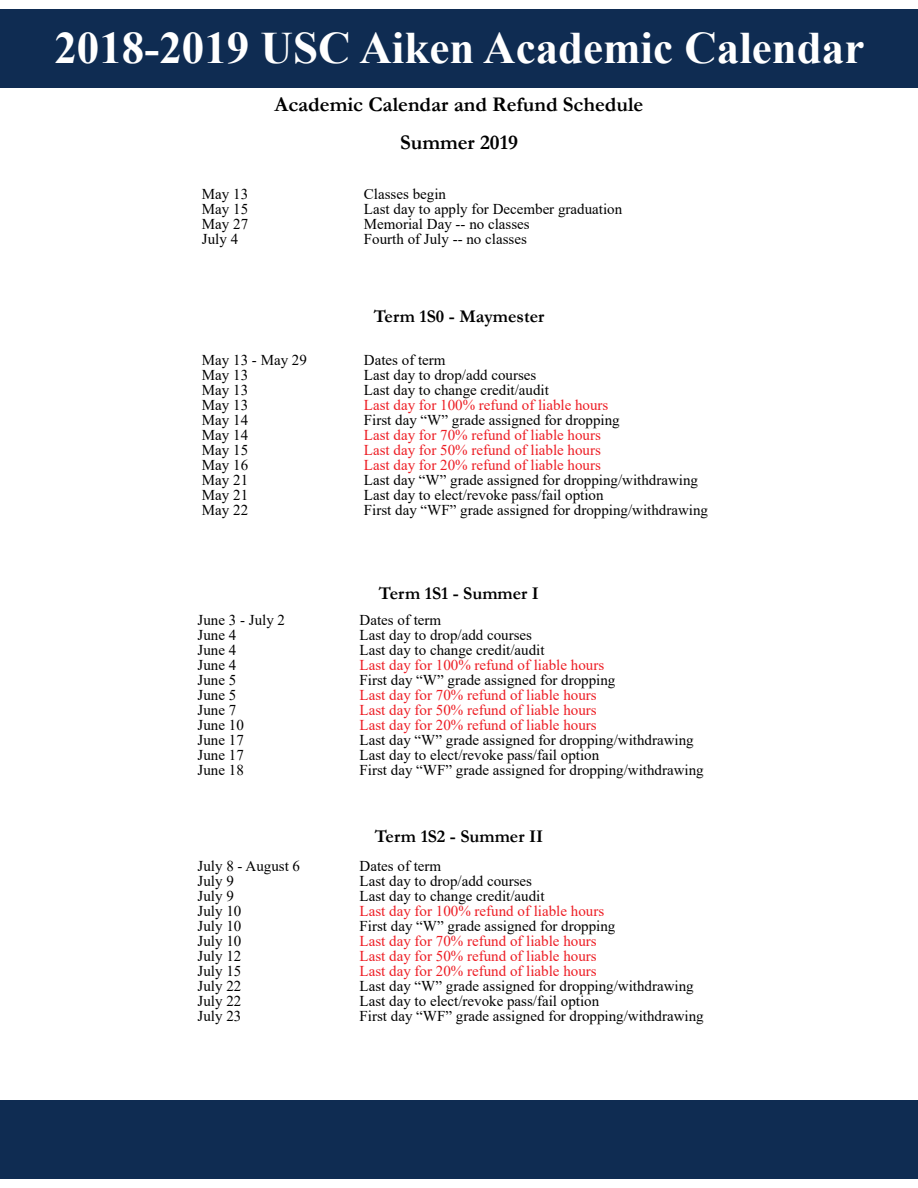
<style>
.page{position:relative;width:918px;height:1188px;background:#fff}
.page>*{position:absolute;margin:0;border:0;box-sizing:border-box;transform-origin:0 0}
.t1{font:700 45px "Times New Roman";color:#fff}
.t2{font:700 21px/37.8px "Garamond";color:#000;text-align:center}
.t3{font:700 18px "Garamond";color:#000}
.t4{font:15px "Times New Roman";color:#000}
.t5{font:15px "Times New Roman";color:#ed1d24}
</style>
<div class="page">
<div style="left:0;top:10px;width:918px;height:77px;background:#0f2c52"></div>
<div style="left:0;top:1101px;width:918px;height:77px;background:#0f2c52"></div>
<h1 class="t1" style="left:54px;top:16px;width:811px">2018-2019 USC Aiken Academic Calendar</h1>
<h2 class="t2" style="left:275px;top:85px;width:370px">Academic Calendar and Refund Schedule<br>Summer 2019</h2>
<p class="t4" style="left:202px;top:183px;width:48px">May 13</p>
<p class="t4" style="left:364px;top:183px;width:84px">Classes begin</p>
<p class="t4" style="left:202px;top:198px;width:48px">May 15</p>
<p class="t4" style="left:364px;top:198px;width:260px">Last day to apply for December graduation</p>
<p class="t4" style="left:202px;top:213px;width:48px">May 27</p>
<p class="t4" style="left:364px;top:213px;width:167px">Memorial Day -- no classes</p>
<p class="t4" style="left:202px;top:228px;width:38px">July 4</p>
<p class="t4" style="left:364px;top:228px;width:164px">Fourth of July -- no classes</p>
<p class="t3" style="left:374px;top:304px;width:172px">Term 1S0 - Maymester</p>
<p class="t4" style="left:202px;top:349px;width:106px">May 13 - May 29</p>
<p class="t4" style="left:364px;top:349px;width:83px">Dates of term</p>
<p class="t4" style="left:202px;top:364px;width:48px">May 13</p>
<p class="t4" style="left:364px;top:364px;width:174px">Last day to drop/add courses</p>
<p class="t4" style="left:202px;top:379px;width:48px">May 13</p>
<p class="t4" style="left:364px;top:379px;width:186px">Last day to change credit/audit</p>
<p class="t4" style="left:202px;top:394px;width:48px">May 13</p>
<p class="t5" style="left:364px;top:394px;width:246px">Last day for 100% refund of liable hours</p>
<p class="t4" style="left:202px;top:409px;width:48px">May 14</p>
<p class="t4" style="left:364px;top:409px;width:257px">First day “W” grade assigned for dropping</p>
<p class="t4" style="left:202px;top:424px;width:48px">May 14</p>
<p class="t5" style="left:364px;top:424px;width:239px">Last day for 70% refund of liable hours</p>
<p class="t4" style="left:202px;top:439px;width:48px">May 15</p>
<p class="t5" style="left:364px;top:439px;width:239px">Last day for 50% refund of liable hours</p>
<p class="t4" style="left:202px;top:454px;width:48px">May 16</p>
<p class="t5" style="left:364px;top:454px;width:239px">Last day for 20% refund of liable hours</p>
<p class="t4" style="left:202px;top:469px;width:48px">May 21</p>
<p class="t4" style="left:364px;top:469px;width:336px">Last day “W” grade assigned for dropping/withdrawing</p>
<p class="t4" style="left:202px;top:484px;width:48px">May 21</p>
<p class="t4" style="left:364px;top:484px;width:241px">Last day to elect/revoke pass/fail option</p>
<p class="t4" style="left:202px;top:499px;width:48px">May 22</p>
<p class="t4" style="left:364px;top:499px;width:346px">First day “WF” grade assigned for dropping/withdrawing</p>
<p class="t3" style="left:379px;top:581px;width:162px">Term 1S1 - Summer I</p>
<p class="t4" style="left:198px;top:610px;width:89px">June 3 - July 2</p>
<p class="t4" style="left:360px;top:610px;width:83px">Dates of term</p>
<p class="t4" style="left:198px;top:625px;width:40px">June 4</p>
<p class="t4" style="left:360px;top:625px;width:174px">Last day to drop/add courses</p>
<p class="t4" style="left:198px;top:640px;width:40px">June 4</p>
<p class="t4" style="left:360px;top:640px;width:186px">Last day to change credit/audit</p>
<p class="t4" style="left:198px;top:655px;width:40px">June 4</p>
<p class="t5" style="left:360px;top:655px;width:246px">Last day for 100% refund of liable hours</p>
<p class="t4" style="left:198px;top:670px;width:40px">June 5</p>
<p class="t4" style="left:360px;top:670px;width:257px">First day “W” grade assigned for dropping</p>
<p class="t4" style="left:198px;top:685px;width:40px">June 5</p>
<p class="t5" style="left:360px;top:685px;width:239px">Last day for 70% refund of liable hours</p>
<p class="t4" style="left:198px;top:700px;width:40px">June 7</p>
<p class="t5" style="left:360px;top:700px;width:239px">Last day for 50% refund of liable hours</p>
<p class="t4" style="left:198px;top:715px;width:48px">June 10</p>
<p class="t5" style="left:360px;top:715px;width:239px">Last day for 20% refund of liable hours</p>
<p class="t4" style="left:198px;top:730px;width:48px">June 17</p>
<p class="t4" style="left:360px;top:730px;width:336px">Last day “W” grade assigned for dropping/withdrawing</p>
<p class="t4" style="left:198px;top:745px;width:48px">June 17</p>
<p class="t4" style="left:360px;top:745px;width:241px">Last day to elect/revoke pass/fail option</p>
<p class="t4" style="left:198px;top:760px;width:48px">June 18</p>
<p class="t4" style="left:360px;top:760px;width:346px">First day “WF” grade assigned for dropping/withdrawing</p>
<p class="t3" style="left:375px;top:824px;width:170px">Term 1S2 - Summer II</p>
<p class="t4" style="left:198px;top:856px;width:104px">July 8 - August 6</p>
<p class="t4" style="left:360px;top:856px;width:83px">Dates of term</p>
<p class="t4" style="left:198px;top:871px;width:38px">July 9</p>
<p class="t4" style="left:360px;top:871px;width:174px">Last day to drop/add courses</p>
<p class="t4" style="left:198px;top:886px;width:38px">July 9</p>
<p class="t4" style="left:360px;top:886px;width:186px">Last day to change credit/audit</p>
<p class="t4" style="left:198px;top:901px;width:45px">July 10</p>
<p class="t5" style="left:360px;top:901px;width:246px">Last day for 100% refund of liable hours</p>
<p class="t4" style="left:198px;top:916px;width:45px">July 10</p>
<p class="t4" style="left:360px;top:916px;width:257px">First day “W” grade assigned for dropping</p>
<p class="t4" style="left:198px;top:931px;width:45px">July 10</p>
<p class="t5" style="left:360px;top:931px;width:239px">Last day for 70% refund of liable hours</p>
<p class="t4" style="left:198px;top:946px;width:45px">July 12</p>
<p class="t5" style="left:360px;top:946px;width:239px">Last day for 50% refund of liable hours</p>
<p class="t4" style="left:198px;top:961px;width:45px">July 15</p>
<p class="t5" style="left:360px;top:961px;width:239px">Last day for 20% refund of liable hours</p>
<p class="t4" style="left:198px;top:976px;width:45px">July 22</p>
<p class="t4" style="left:360px;top:976px;width:336px">Last day “W” grade assigned for dropping/withdrawing</p>
<p class="t4" style="left:198px;top:991px;width:45px">July 22</p>
<p class="t4" style="left:360px;top:991px;width:241px">Last day to elect/revoke pass/fail option</p>
<p class="t4" style="left:198px;top:1006px;width:45px">July 23</p>
<p class="t4" style="left:360px;top:1006px;width:346px">First day “WF” grade assigned for dropping/withdrawing</p>
</div>
